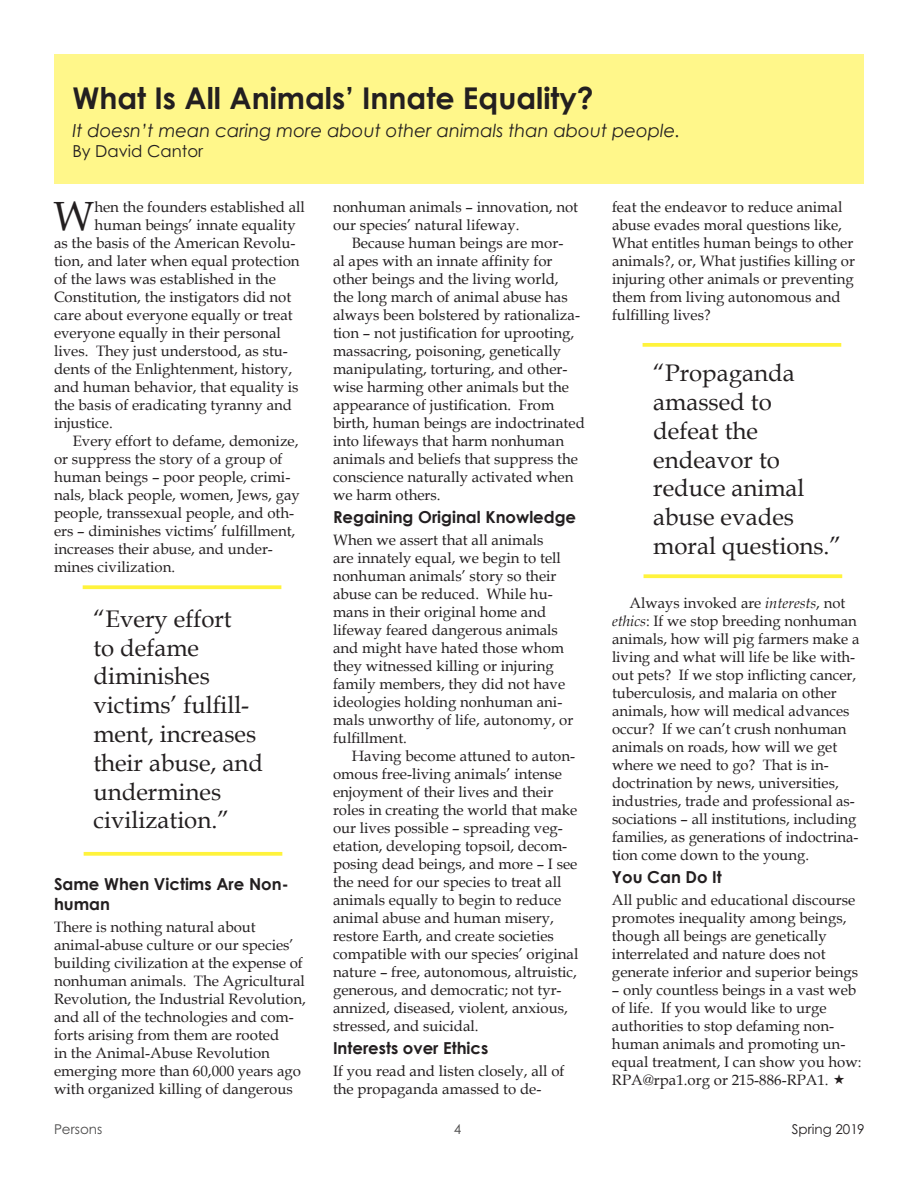
<style>
.page{position:relative;width:918px;height:1188px;background:#fff}
.page>*{position:absolute;margin:0;border:0;box-sizing:border-box;transform-origin:0 0}
.t1{font:40.8px "Book Antiqua";color:#231f20}
.t2{font:700 30px "Century Gothic";color:#231f20}
.Pull_Quote{font:24px/28.8px "Book Antiqua";color:#231f20}
.t3{font:italic 18px "Century Gothic";color:#231f20}
.t4{font:700 16.5px/19.8px "Century Gothic";color:#231f20}
.t5{font:16.5px "Century Gothic Pro";color:#231f20}
.t6{font:15px/18px "Book Antiqua";color:#231f20}
.t7{font:13.5px "Century Gothic Pro";color:#231f20}
.t8{font:13.5px "Century Gothic Pro";color:#4c4b4b}
.s1{color:#fff}
.s2{font-style:italic}
</style>
<div class="page">
<svg style="left:83px;top:585px;width:198px;height:4px"></svg>
<svg style="left:84px;top:852px;width:198px;height:4px"></svg>
<svg style="left:643px;top:343px;width:198px;height:4px"></svg>
<svg style="left:644px;top:574px;width:198px;height:4px"></svg>
<div style="left:54px;top:54px;width:810px;height:130px;background:#fff78a"></div>
<p class="t2" style="left:72px;top:75px;width:523px">What Is All Animals’ Innate Equality?</p>
<p class="t3" style="left:72px;top:118px;width:610px">It doesn’t mean caring more about other animals than about people.</p>
<p class="t5" style="left:72px;top:141px;width:132px">By David Cantor</p>
<p class="t1" style="left:54px;top:188px;width:42px">W</p>
<p class="t6" style="left:94px;top:197px;width:212px">hen the founders established all</p>
<p class="t6" style="left:94px;top:215px;width:203px">human beings’ innate equality</p>
<p class="t6" style="left:54px;top:233px;width:243px">as the basis of the American Revolu-</p>
<p class="t6" style="left:54px;top:251px;width:247px">tion, and later when equal protection</p>
<p class="t6" style="left:54px;top:269px;width:223px">of the laws was established in the</p>
<p class="t6" style="left:54px;top:287px;width:239px">Constitution, the instigators did not</p>
<p class="t6" style="left:54px;top:305px;width:240px">care about everyone equally or treat</p>
<p class="t6" style="left:54px;top:323px;width:228px">everyone equally in their personal</p>
<p class="t6" style="left:54px;top:341px;width:235px">lives. They just understood, as stu-</p>
<p class="t6" style="left:54px;top:359px;width:240px">dents of the Enlightenment, history,</p>
<p class="t6" style="left:54px;top:377px;width:246px">and human behavior, that equality is</p>
<p class="t6" style="left:54px;top:395px;width:240px">the basis of eradicating tyranny and</p>
<p class="t6" style="left:54px;top:413px;width:60px">injustice.</p>
<p class="t6" style="left:54px;top:431px;width:247px;text-indent:19px">Every effort to defame, demonize, or suppress the story of a group of human beings – poor people, crimi&shy;nals, black people, women, Jews, gay people, transsexual people, and oth&shy;ers – diminishes victims’ fulfillment, increases their abuse, and under&shy;mines civilization.</p>
<p class="Pull_Quote" style="left:93px;top:604px;width:171px">“Every effort<br>to defame diminishes victims’ fulfill&shy;ment, increases their abuse, and undermines civilization.”</p>
<p class="t4" style="left:54px;top:874px;width:236px">Same When Victims Are Non&shy;human</p>
<p class="t6" style="left:54px;top:917px;width:253px">There is nothing natural about animal-abuse culture or our species’ building civilization at the expense of nonhuman animals. The Agricultural Revolution, the Industrial Revolution, and all of the technologies and com&shy;forts arising from them are rooted<br>in the Animal-Abuse Revolution emerging more than 60,000 years ago with organized killing of dangerous</p>
<p class="t6" style="left:333px;top:197px;width:247px">nonhuman animals – innovation, not our species’ natural lifeway.</p>
<p class="t6" style="left:333px;top:233px;width:253px;text-indent:19px">Because human beings are mor-<br>al apes with an innate affinity for other beings and the living world,<br>the long march of animal abuse has always been bolstered by rationaliza&shy;tion – not justification for uprooting, massacring, poisoning, genetically manipulating, torturing, and other&shy;wise harming other animals but the appearance of justification. From birth, human beings are indoctrinated into lifeways that harm nonhuman animals and beliefs that suppress the conscience naturally activated when we harm others.</p>
<p class="t4" style="left:333px;top:507px;width:245px">Regaining Original Knowledge</p>
<p class="t6" style="left:333px;top:530px;width:242px">When we assert that all animals<br>are innately equal, we begin to tell nonhuman animals’ story so their abuse can be reduced. While hu&shy;mans in their original home and lifeway feared dangerous animals and might have hated those whom they witnessed killing or injuring family members, they did not have ideologies holding nonhuman ani&shy;mals unworthy of life, autonomy, or fulfillment.</p>
<p class="t6" style="left:333px;top:746px;width:247px;text-indent:19px">Having become attuned to auton&shy;omous free-living animals’ intense enjoyment of their lives and their roles in creating the world that make our lives possible – spreading veg&shy;etation, developing topsoil, decom&shy;posing dead beings, and more – I see the need for our species to treat all animals equally to begin to reduce animal abuse and human misery, restore Earth, and create societies compatible with our species’ original nature – free, autonomous, altruistic, generous, and democratic; not tyr&shy;annized, diseased, violent, anxious, stressed, and suicidal.</p>
<p class="t4" style="left:333px;top:1038px;width:157px">Interests over Ethics</p>
<p class="t6" style="left:333px;top:1061px;width:233px">If you read and listen closely, all of the propaganda amassed to de-</p>
<p class="t6" style="left:612px;top:197px;width:244px">feat the endeavor to reduce animal abuse evades moral questions like, What entitles human beings to other animals?, or, What justifies killing or injuring other animals or preventing them from living autonomous and fulfilling lives?</p>
<p class="Pull_Quote" style="left:653px;top:358px;width:190px">“Propaganda amassed to defeat the endeavor to reduce animal abuse evades moral questions.”</p>
<p class="t6" style="left:612px;top:593px;width:249px"><span class="s1">iiii</span>Always invoked are <span class="s2">interests</span>, not <span class="s2">ethics</span>: If we stop breeding nonhuman animals, how will pig farmers make a living and what will life be like with&shy;out pets? If we stop inflicting cancer, tuberculosis, and malaria on other animals, how will medical advances occur? If we can’t crush nonhuman animals on roads, how will we get where we need to go? That is in&shy;doctrination by news, universities, industries, trade and professional as&shy;sociations – all institutions, including families, as generations of indoctrina&shy;tion come down to the young.</p>
<p class="t4" style="left:612px;top:867px;width:111px">You Can Do It</p>
<p class="t6" style="left:612px;top:890px;width:248px">All public and educational discourse promotes inequality among beings, though all beings are genetically interrelated and nature does not generate inferior and superior beings</p>
<p class="t6" style="left:612px;top:980px;width:251px">– only countless beings in a vast web of life. If you would like to urge authorities to stop defaming non&shy;human animals and promoting un&shy;equal treatment, I can show you how:<br>RPA@rpa1.org or 215-886-RPA1.</p>
<p class="t8" style="left:54px;top:1121px;width:50px">Persons</p>
<p class="t8" style="left:454px;top:1121px;width:9px">4</p>
<p class="t7" style="left:792px;top:1121px;width:74px">Spring 2019</p>
</div>
